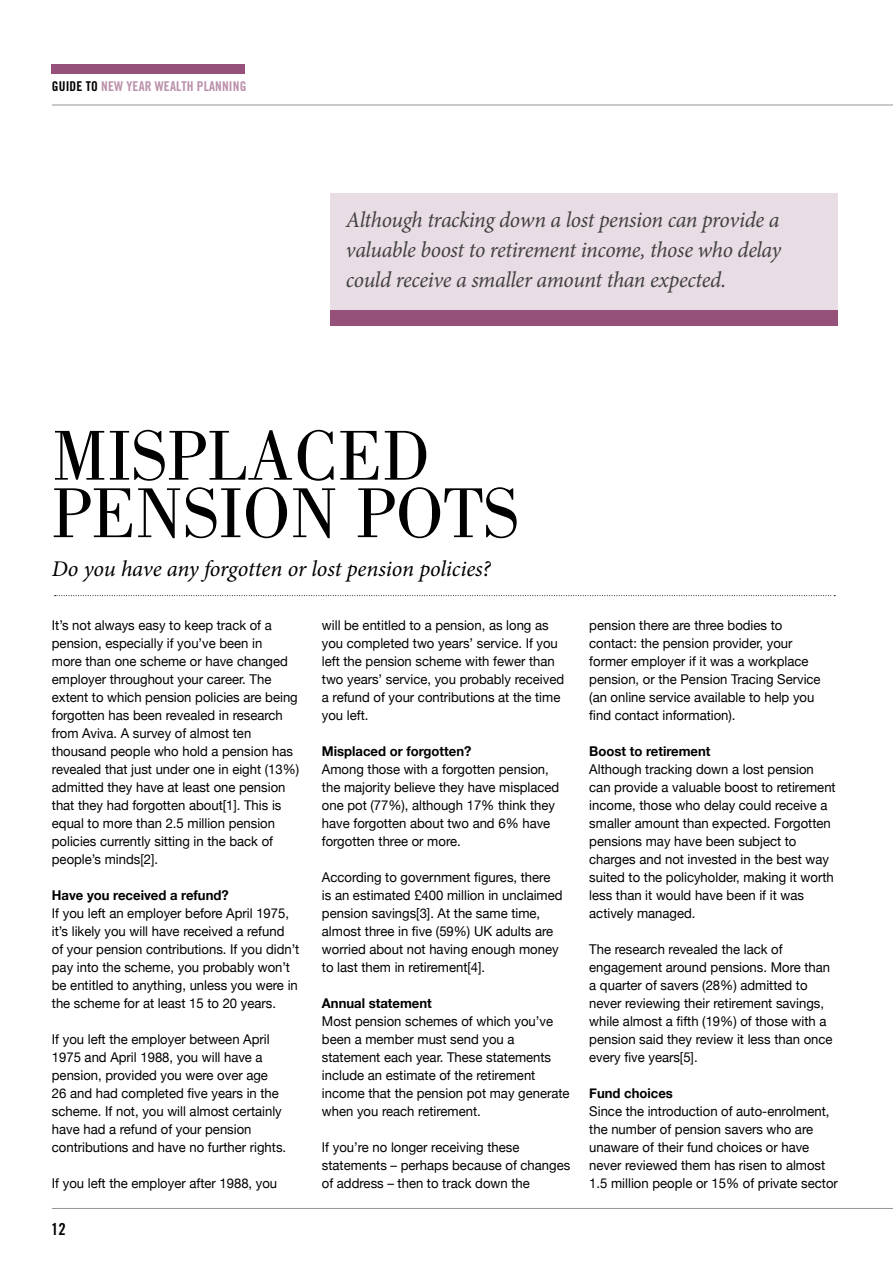
<style>
.page{position:relative;width:893px;height:1263px;background:#fff}
.page>*{position:absolute;margin:0;border:0;box-sizing:border-box;transform-origin:0 0}
.t1{font:73.05px/57.4px "Bodoni";color:#000}
.t2{font:italic 22.5px/30px "Minion Pro";letter-spacing:-.015em;color:#414042;text-align:justify}
.t3{font:italic 22.5px "Minion Pro";letter-spacing:-.005em;color:#000}
.t4{font:16.5px "Trade Gothic Bold Cond Twenty";color:#000}
.t5{font:13.5px/18px "Helvetica Neue";color:#000}
.t6{font:700 13.5px "Helvetica Neue";color:#000}
.t7{font:13.5px "Trade Gothic Bold Cond Twenty";letter-spacing:.01em;color:#bb90aa}
.s1{color:#000}
</style>
<div class="page">
<hr style="left:52px;top:1208px;width:841px;height:1px;background:#939598">
<hr style="left:52px;top:105px;width:841px;height:1px;background:#939598">
<div style="left:51px;top:65px;width:193px;height:9px;background:#95517a"></div>
<svg style="left:55px;top:595px;width:780px;height:1px"></svg>
<div style="left:330px;top:193px;width:508px;height:124px;background:#e9dde5"></div>
<div style="left:330px;top:310px;width:507px;height:15px;background:#95517a"></div>
<p class="t7" style="left:52px;top:78px;width:196px"><span class="s1">GUIDE TO</span> NEW YEAR WEALTH PLANNING</p>
<h2 class="t2" style="left:346px;top:205px;width:437px">Although tracking down a lost pension can provide a valuable boost to retirement income, those who delay could receive a smaller amount than expected.</h2>
<h1 class="t1" style="left:52px;top:427px;width:469px">MISPLACED<br>PENSION POTS</h1>
<h2 class="t3" style="left:52px;top:553px;width:440px">Do you have any forgotten or lost pension policies?</h2>
<p class="t5" style="left:52px;top:617px;width:249px">It’s not always easy to keep track of a pension, especially if you’ve been in<br>more than one scheme or have changed employer throughout your career. The extent to which pension policies are being forgotten has been revealed in research from Aviva. A survey of almost ten thousand people who hold a pension has revealed that just under one in eight (13%) admitted they have at least one pension that they had forgotten about[1]. This is equal to more than 2.5 million pension policies currently sitting in the back of people’s minds[2].</p>
<p class="t6" style="left:52px;top:885px;width:178px">Have you received a refund?</p>
<p class="t5" style="left:52px;top:905px;width:249px">If you left an employer before April 1975, it’s likely you will have received a refund<br>of your pension contributions. If you didn’t pay into the scheme, you probably won’t be entitled to anything, unless you were in the scheme for at least 15 to 20 years.</p>
<p class="t5" style="left:52px;top:1031px;width:236px">If you left the employer between April 1975 and April 1988, you will have a pension, provided you were over age<br>26 and had completed five years in the scheme. If not, you will almost certainly have had a refund of your pension contributions and have no further rights.</p>
<p class="t5" style="left:52px;top:1175px;width:227px">If you left the employer after 1988, you</p>
<p class="t5" style="left:322px;top:617px;width:244px">will be entitled to a pension, as long as you completed two years’ service. If you left the pension scheme with fewer than two years’ service, you probably received a refund of your contributions at the time you left.</p>
<p class="t6" style="left:322px;top:740px;width:151px">Misplaced or forgotten?</p>
<p class="t5" style="left:322px;top:761px;width:239px">Among those with a forgotten pension, the majority believe they have misplaced one pot (77%), although 17% think they have forgotten about two and 6% have forgotten three or more.</p>
<p class="t5" style="left:322px;top:869px;width:242px">According to government figures, there is an estimated £400 million in unclaimed pension savings[3]. At the same time, almost three in five (59%) UK adults are worried about not having enough money to last them in retirement[4].</p>
<p class="t6" style="left:322px;top:992px;width:111px">Annual statement</p>
<p class="t5" style="left:322px;top:1013px;width:249px">Most pension schemes of which you’ve been a member must send you a statement each year. These statements include an estimate of the retirement income that the pension pot may generate when you reach retirement.</p>
<p class="t5" style="left:322px;top:1139px;width:250px">If you’re no longer receiving these statements – perhaps because of changes of address – then to track down the</p>
<p class="t4" style="left:51px;top:1219px;width:16px">12</p>
<p class="t5" style="left:589px;top:617px;width:233px">pension there are three bodies to contact: the pension provider, your former employer if it was a workplace pension, or the Pension Tracing Service (an online service available to help you find contact information).</p>
<p class="t6" style="left:589px;top:740px;width:123px">Boost to retirement</p>
<p class="t5" style="left:589px;top:761px;width:248px">Although tracking down a lost pension can provide a valuable boost to retirement income, those who delay could receive a smaller amount than expected. Forgotten pensions may have been subject to charges and not invested in the best way suited to the policyholder, making it worth less than it would have been if it was actively managed.</p>
<p class="t5" style="left:589px;top:941px;width:245px">The research revealed the lack of engagement around pensions. More than a quarter of savers (28%) admitted to never reviewing their retirement savings, while almost a fifth (19%) of those with a pension said they review it less than once every five years[5].</p>
<p class="t6" style="left:589px;top:1082px;width:85px">Fund choices</p>
<p class="t5" style="left:589px;top:1103px;width:250px">Since the introduction of auto-enrolment, the number of pension savers who are unaware of their fund choices or have never reviewed them has risen to almost 1.5 million people or 15% of private sector</p>
</div>
